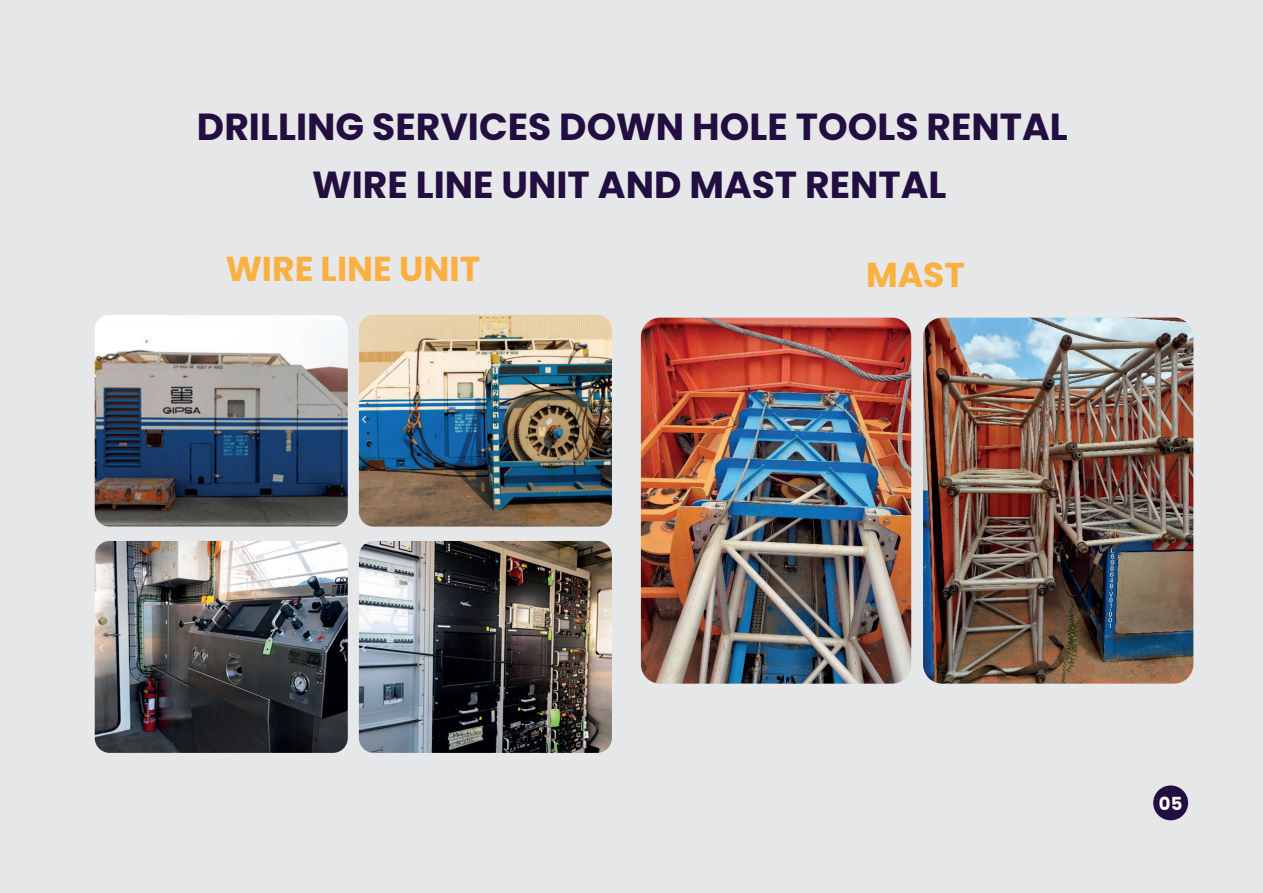
<style>
.page{position:relative;width:1263px;height:893px;background:#e6e7e9}
.page>*{position:absolute;margin:0;border:0;box-sizing:border-box;transform-origin:0 0}
.t1{font:700 37.65px "Poppins";color:#220e40}
.t2{font:700 34.5px "Poppins";color:#fbb03f}
.t3{font:700 18px "Poppins";color:#fff}
</style>
<div class="page">
<div style="left:1153px;top:785px;width:35px;height:35px;background:#220e40;border-radius:50%"></div>
<img style="left:95px;top:541px;width:253px;height:212px">
<img style="left:359px;top:541px;width:253px;height:212px">
<img style="left:95px;top:315px;width:253px;height:212px">
<img style="left:359px;top:315px;width:253px;height:212px">
<img style="left:641px;top:318px;width:270px;height:366px">
<img style="left:923px;top:318px;width:270px;height:366px">
<p class="t1" style="left:197px;top:105px;width:872px">DRILLING SERVICES DOWN HOLE TOOLS RENTAL</p>
<p class="t1" style="left:312px;top:163px;width:636px">WIRE LINE UNIT AND MAST RENTAL</p>
<p class="t2" style="left:226px;top:249px;width:256px">WIRE LINE UNIT</p>
<p class="t2" style="left:866px;top:255px;width:100px">MAST</p>
<p class="t3" style="left:1159px;top:793px;width:25px">05</p>
</div>
